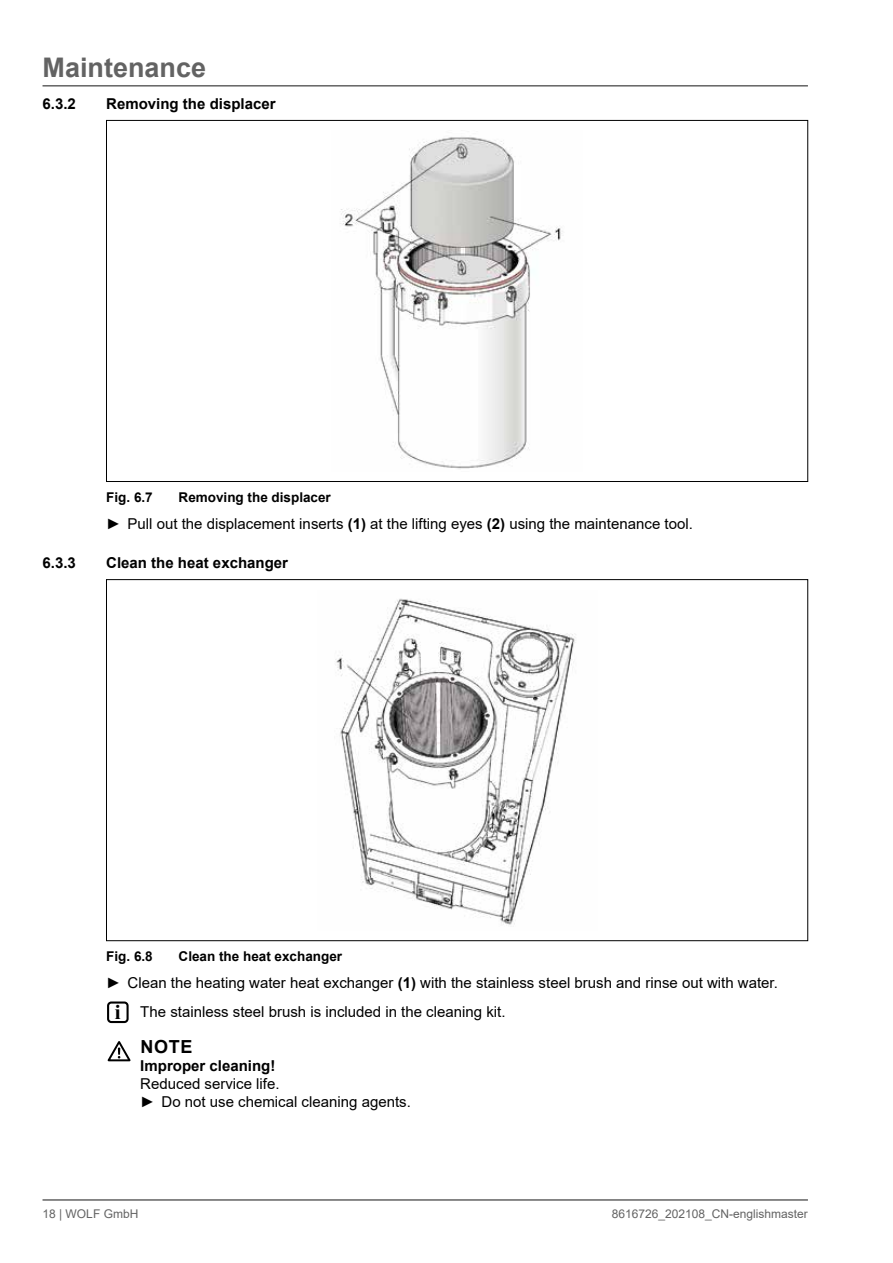
<style>
.page{position:relative;width:893px;height:1263px;background:#fff}
.page>*{position:absolute;margin:0;border:0;box-sizing:border-box;transform-origin:0 0}
.t1{font:700 27px "Arial";color:#636363}
.t2{font:700 18px "Arial";color:#000}
.t3{font:15px/29.4px "Arial";color:#000}
.t4{font:700 15px "Arial";color:#000}
.t5{font:700 13.5px "Arial";color:#000}
.t6{font:12px "Arial";color:#636363}
.s1{font-weight:700}
.s2{font-family:"Times New Roman";font-weight:700;font-size:21px}
</style>
<div class="page">
<hr style="left:43px;top:85px;width:765px;height:2px;background:#636363">
<hr style="left:43px;top:1199px;width:765px;height:2px;background:#636363">
<img style="left:340px;top:137px;width:223px;height:332px">
<img style="left:335px;top:598px;width:241px;height:327px">
<div style="left:107px;top:1001px;width:22px;height:22px;border:2px solid #000;border-radius:3px"></div>
<svg style="left:107px;top:1041px;width:24px;height:21px"></svg>
<h1 class="t1" style="left:43px;top:48px;width:165px">Maintenance</h1>
<p class="t4" style="left:43px;top:93px;width:35px">6.3.2</p>
<p class="t4" style="left:106px;top:93px;width:171px">Removing the displacer</p>
<p class="t5" style="left:106px;top:488px;width:48px">Fig. 6.7</p>
<p class="t5" style="left:179px;top:488px;width:154px">Removing the displacer</p>
<p class="t3" style="left:106px;top:509px;width:588px">► Pull out the displacement inserts <span class="s1">(1)</span> at the lifting eyes <span class="s1">(2)</span> using the maintenance tool.</p>
<p class="t4" style="left:43px;top:552px;width:35px">6.3.3</p>
<p class="t4" style="left:106px;top:552px;width:183px">Clean the heat exchanger</p>
<p class="t5" style="left:106px;top:947px;width:48px">Fig. 6.8</p>
<p class="t5" style="left:179px;top:947px;width:165px">Clean the heat exchanger</p>
<p class="t3" style="left:115px;top:968px;width:665px;text-indent:-9px">► Clean the heating water heat exchanger <span class="s1">(1)</span> with the stainless steel brush and rinse out with water. <span class="s2">i</span> The stainless steel brush is included in the cleaning kit.</p>
<p class="t2" style="left:141px;top:1034px;width:53px">NOTE</p>
<p class="t4" style="left:140px;top:1055px;width:137px">Improper cleaning!</p>
<p class="t3" style="left:140px;top:1075px;width:272px;line-height:18px">Reduced service life.<br>► Do not use chemical cleaning agents.</p>
<p class="t6" style="left:43px;top:1205px;width:97px">18 | WOLF GmbH</p>
<p class="t6" style="left:612px;top:1205px;width:198px">8616726_202108_CN-englishmaster</p>
</div>
